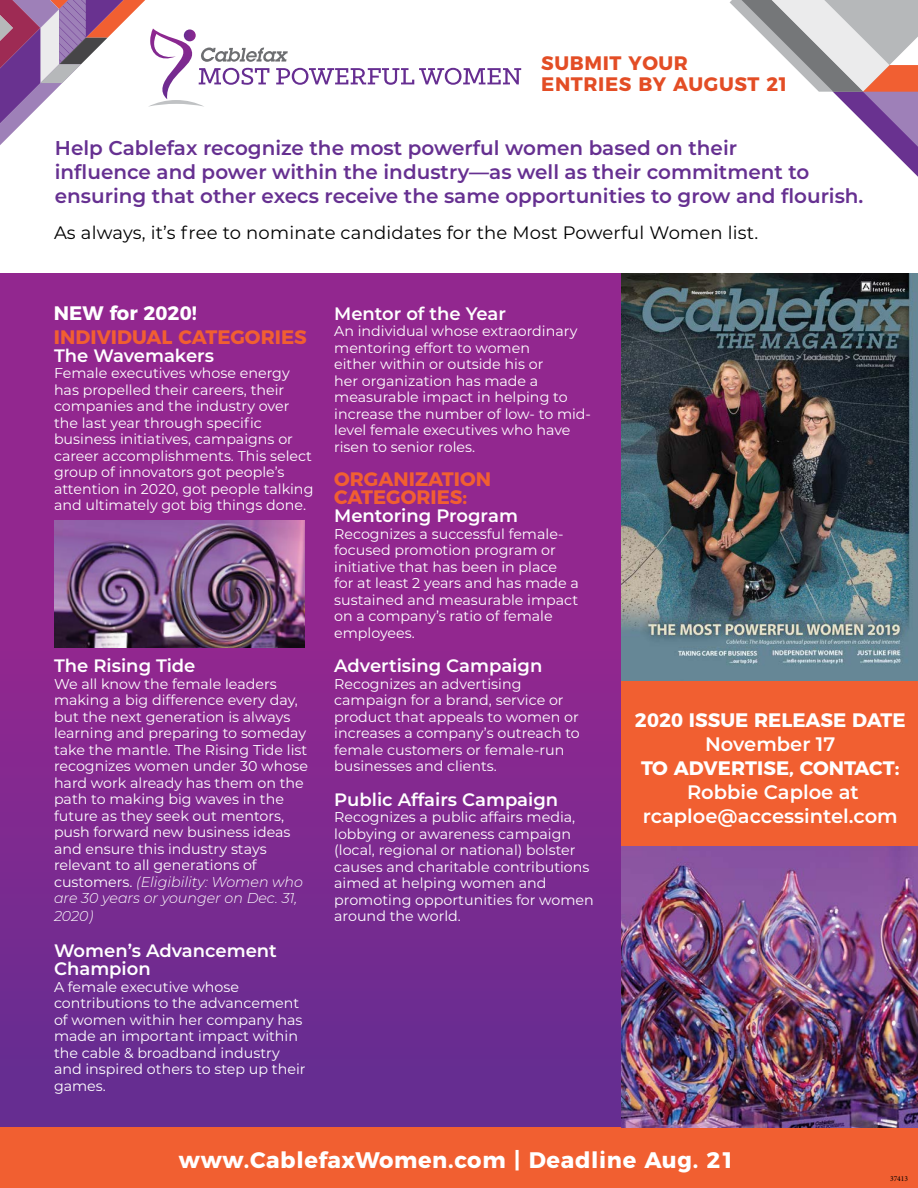
<style>
.page{position:relative;width:918px;height:1188px;background:#fff}
.page>*{position:absolute;margin:0;border:0;box-sizing:border-box;transform-origin:0 0}
.t1{font:700 22.5px "Montserrat";letter-spacing:.03em;color:#fff}
.t2{font:600 19.95px/24px "Montserrat";color:#663091}
.t3{font:700 19.5px "Montserrat";color:#fff}
.t4{font:600 19.5px/24px "Montserrat";color:#fff;text-align:center}
.t5{font:700 19.5px/18px "Montserrat";color:#f15f31}
.t6{font:700 19.5px/21px "Montserrat";letter-spacing:.03em;color:#e34d25}
.t7{font:600 18px/18px "Montserrat";color:#fff}
.t8{font:18px "Montserrat";letter-spacing:.01em;color:#000}
.t9{font:14.25px/16.5px "Montserrat";color:#fff}
.t10{font:italic 300 14.25px "Montserrat";color:#fff}
.t11{font:7.5px "Minion Pro";color:#000}
.s1{font-weight:300;font-style:italic}
</style>
<div class="page">
<div style="left:0;top:274px;width:918px;height:914px;background:linear-gradient(to bottom,#9e268f,#672d91)"></div>
<div style="left:621px;top:681px;width:297px;height:185px;background:#f15f31"></div>
<img style="left:621px;top:274px;width:297px;height:407px">
<img style="left:54px;top:521px;width:250px;height:127px">
<div style="left:0;top:1128px;width:918px;height:60px;background:#f15f31"></div>
<img style="left:621px;top:847px;width:297px;height:281px">
<svg style="left:0;top:0;width:521px;height:145px"></svg>
<svg style="left:730px;top:0;width:188px;height:177px"></svg>
<h3 class="t6" style="left:541px;top:51px;width:247px">SUBMIT YOUR<br>ENTRIES BY AUGUST 21</h3>
<h2 class="t2" style="left:55px;top:135px;width:810px">Help Cablefax recognize the most powerful women based on their<br>influence and power within the industry—as well as their commitment to ensuring that other execs receive the same opportunities to grow and flourish.</h2>
<p class="t8" style="left:54px;top:221px;width:706px">As always, it’s free to nominate candidates for the Most Powerful Women list.</p>
<h3 class="t3" style="left:54px;top:297px;width:144px">NEW for 2020!</h3>
<h3 class="t5" style="left:54px;top:326px;width:254px">INDIVIDUAL CATEGORIES</h3>
<p class="t7" style="left:54px;top:345px;width:162px">The Wavemakers</p>
<p class="t9" style="left:54px;top:364px;width:261px">Female executives whose energy has propelled their careers, their companies and the industry over the last year through specific business initiatives, campaigns or career accomplishments. This select group of innovators got people’s attention in 2020, got people talking and ultimately got big things done.</p>
<p class="t7" style="left:54px;top:656px;width:143px">The Rising Tide</p>
<p class="t9" style="left:54px;top:675px;width:255px">We all know the female leaders making a big difference every day, but the next generation is always learning and preparing to someday take the mantle. The Rising Tide list recognizes women under 30 whose hard work already has them on the path to making big waves in the future as they seek out mentors, push forward new business ideas and ensure this industry stays relevant to all generations of customers. <span class="s1">(Eligibility: Women who are 30 years or younger on Dec. 31,</span></p>
<p class="t10" style="left:54px;top:906px;width:41px">2020)</p>
<p class="t7" style="left:54px;top:941px;width:224px">Women’s Advancement<br>Champion</p>
<p class="t9" style="left:54px;top:978px;width:253px">A female executive whose contributions to the advancement of women within her company has made an important impact within the cable &amp; broadband industry and inspired others to step up their games.</p>
<p class="t7" style="left:334px;top:303px;width:173px">Mentor of the Year</p>
<p class="t9" style="left:334px;top:322px;width:258px">An individual whose extraordinary mentoring effort to women<br>either within or outside his or<br>her organization has made a measurable impact in helping to increase the number of low- to mid&shy;level female executives who have risen to senior roles.</p>
<h3 class="t5" style="left:334px;top:469px;width:158px">ORGANIZATION<br>CATEGORIES:</h3>
<p class="t7" style="left:334px;top:506px;width:185px">Mentoring Program</p>
<p class="t9" style="left:334px;top:525px;width:246px">Recognizes a successful female&shy;focused promotion program or initiative that has been in place for at least 2 years and has made a sustained and measurable impact on a company’s ratio of female employees.</p>
<p class="t7" style="left:334px;top:656px;width:210px">Advertising Campaign</p>
<p class="t9" style="left:334px;top:675px;width:247px">Recognizes an advertising campaign for a brand, service or product that appeals to women or increases a company’s outreach to female customers or female-run businesses and clients.</p>
<p class="t7" style="left:334px;top:789px;width:226px">Public Affairs Campaign</p>
<p class="t9" style="left:334px;top:808px;width:261px">Recognizes a public affairs media, lobbying or awareness campaign (local, regional or national) bolster causes and charitable contributions aimed at helping women and promoting opportunities for women around the world.</p>
<h3 class="t3" style="left:635px;top:705px;width:272px">2020 ISSUE RELEASE DATE</h3>
<h3 class="t4" style="left:705px;top:732px;width:132px">November 17</h3>
<h3 class="t3" style="left:641px;top:753px;width:260px">TO ADVERTISE, CONTACT:</h3>
<h3 class="t4" style="left:643px;top:780px;width:257px">Robbie Caploe at rcaploe@accessintel.com</h3>
<h1 class="t1" style="left:179px;top:1141px;width:557px">www.CablefaxWomen.com | Deadline Aug. 21</h1>
<p class="t11" style="left:890px;top:1173px;width:19px">37413</p>
</div>
